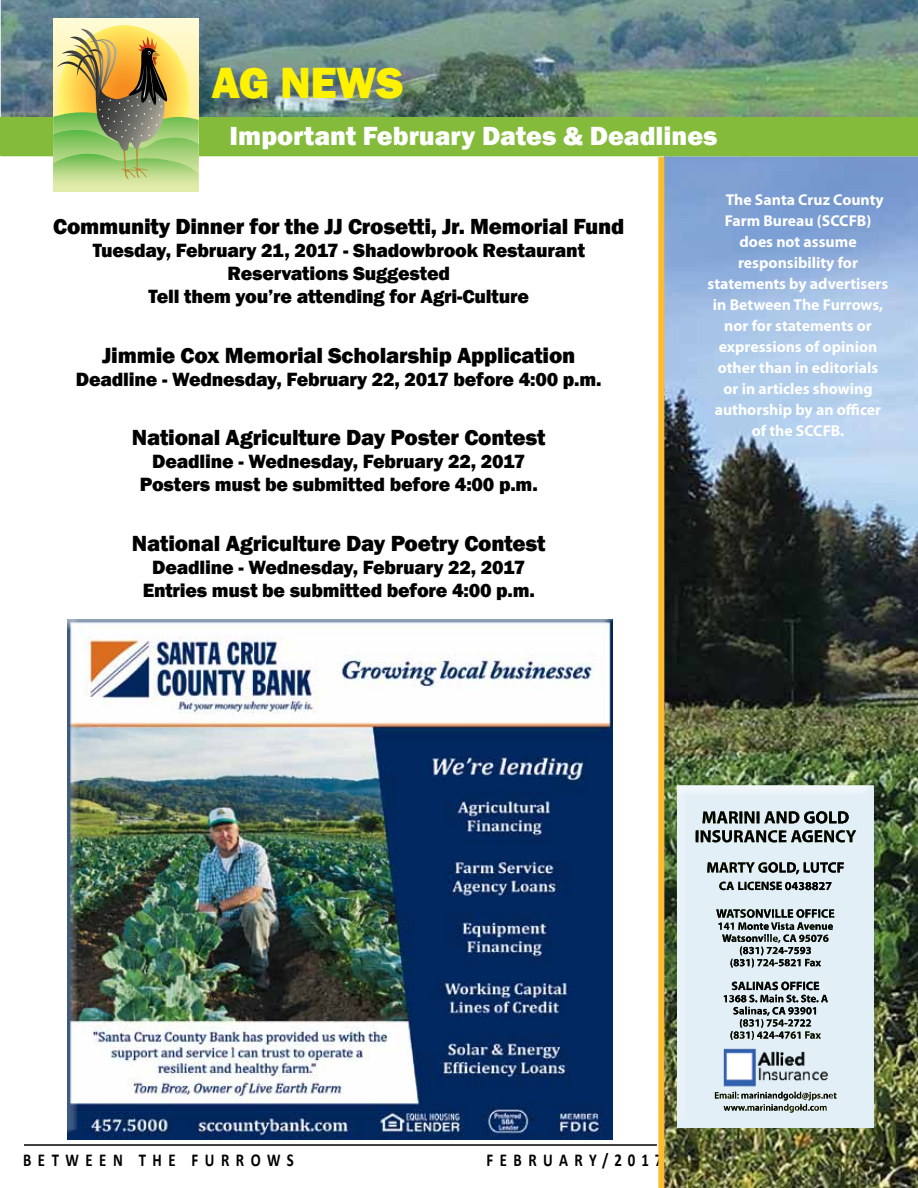
<style>
.page{position:relative;width:918px;height:1188px;background:#fff}
.page>*{position:absolute;margin:0;border:0;box-sizing:border-box;transform-origin:0 0}
.t1{font:800 45px "Franklin Gothic";color:#fff200}
.t2{font:800 27px "Franklin Gothic";color:#fff}
.t3{font:800 22.5px "Franklin Gothic";letter-spacing:-.01em;color:#000}
.t4{font:800 19.8px/23.1px "Franklin Gothic";letter-spacing:-.01em;color:#000;text-align:center}
.t5{font:700 18.15px "Calibri";letter-spacing:.44em;color:#000;scale:.82 1}
.t6{font:700 18.15px "Calibri";letter-spacing:.415em;color:#000;scale:.82 1}
.t7{font:700 15.75px "Myriad Pro";color:#fff}
</style>
<div class="page">
<img style="left:664px;top:192px;width:254px;height:996px">
<svg style="left:0;top:0;width:918px;height:25px;background:#65858e"></svg>
<div style="left:53px;top:19px;width:146px;height:113px;background:#fffbd5"></div>
<img style="left:0;top:25px;width:918px;height:167px">
<div style="left:67px;top:618px;width:547px;height:518px;background:#fff;opacity:.75"></div>
<div style="left:658px;top:157px;width:6px;height:1031px;background:#fdbb30"></div>
<div style="left:676px;top:784px;width:203px;height:341px;background:#fff;opacity:.75"></div>
<div style="left:718px;top:1042px;width:115px;height:48px;background:#e3eff7"></div>
<img style="left:724px;top:1049px;width:105px;height:38px">
<div style="left:215px;top:70px;width:206px;height:47px;background:#000;opacity:.14"></div>
<hr style="left:24px;top:1144px;width:633px;height:2px;background:#000">
<h1 class="t1" style="left:212px;top:54px;width:193px">AG NEWS</h1>
<h2 class="t2" style="left:229px;top:118px;width:490px">Important February Dates &amp; Deadlines</h2>
<p class="t3" style="left:53px;top:212px;width:573px">Community Dinner for the JJ Crosetti, Jr. Memorial Fund</p>
<p class="t4" style="left:93px;top:239px;width:494px">Tuesday, February 21, 2017 - Shadowbrook Restaurant<br>Reservations Suggested<br>Tell them you’re attending for Agri-Culture</p>
<p class="t3" style="left:102px;top:341px;width:475px">Jimmie Cox Memorial Scholarship Application</p>
<p class="t4" style="left:76px;top:367px;width:527px">Deadline - Wednesday, February 22, 2017 before 4:00 p.m.</p>
<p class="t3" style="left:132px;top:423px;width:415px">National Agriculture Day Poster Contest</p>
<p class="t4" style="left:140px;top:450px;width:399px">Deadline - Wednesday, February 22, 2017<br>Posters must be submitted before 4:00 p.m.</p>
<p class="t3" style="left:132px;top:529px;width:415px">National Agriculture Day Poetry Contest</p>
<p class="t4" style="left:143px;top:556px;width:394px">Deadline - Wednesday, February 22, 2017<br>Entries must be submitted before 4:00 p.m.</p>
<p class="t7" style="left:726px;top:190px;width:160px">The Santa Cruz County</p>
<p class="t7" style="left:725px;top:211px;width:148px">Farm Bureau (SCCFB)</p>
<p class="t7" style="left:739px;top:232px;width:119px">does not assume</p>
<p class="t7" style="left:738px;top:253px;width:121px">responsibility for</p>
<p class="t7" style="left:708px;top:274px;width:182px">statements by advertisers</p>
<p class="t7" style="left:713px;top:295px;width:172px">in Between The Furrows,</p>
<p class="t7" style="left:724px;top:316px;width:149px">nor for statements or</p>
<p class="t7" style="left:719px;top:337px;width:160px">expressions of opinion</p>
<p class="t7" style="left:718px;top:358px;width:162px">other than in editorials</p>
<p class="t7" style="left:723px;top:379px;width:151px">or in articles showing</p>
<p class="t7" style="left:715px;top:400px;width:168px">authorship by an officer</p>
<p class="t7" style="left:752px;top:421px;width:94px">of the SCCFB.</p>
<p class="t5" style="left:23px;top:1149px;width:332px">BETWEEN THE FURROWS</p>
<p class="t6" style="left:486px;top:1149px;width:216px">F EB RUARY/2017</p>
</div>
